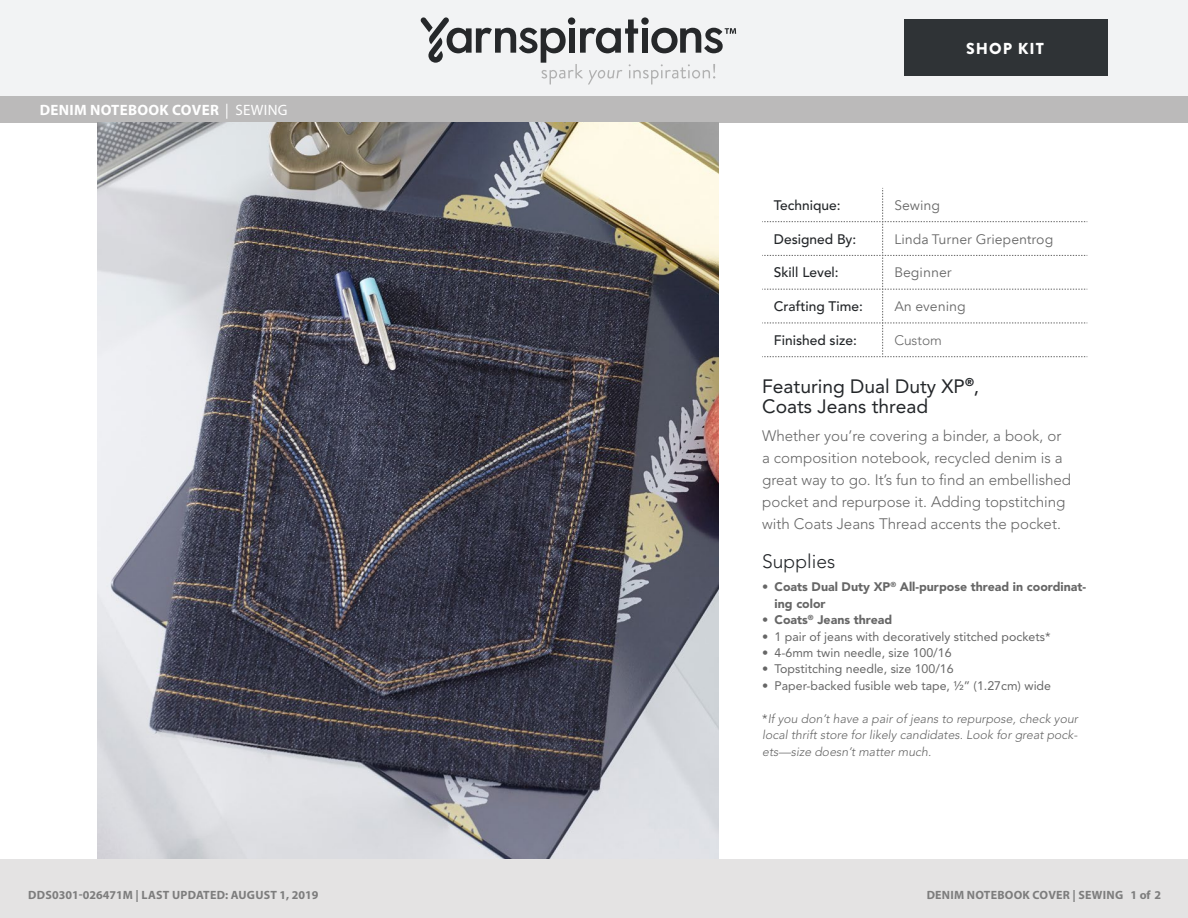
<style>
.page{position:relative;width:1188px;height:918px;background:#fff}
.page>*{position:absolute;margin:0;border:0;box-sizing:border-box;transform-origin:0 0}
.t1{font:19.2px/20.5px "Avenir LT Std";color:#232629}
.t2{font:300 19.2px "Avenir LT Std";color:#232629}
.t3{font:900 15.9px "Brandon Grotesque";letter-spacing:.065em;color:#fff}
.t4{font:300 15.15px/22px "Avenir LT Std";color:#666}
.Head{font:700 15px "Myriad Pro";letter-spacing:.02em;color:#fff}
.t5{font:500 13.8px "Avenir LT Std";color:#232629}
.t6{font:13.8px "Avenir Next LT Pro";color:#666}
.t7{font:300 13.8px "Avenir LT Std";color:#666}
.t8{font:12.3px "Avenir LT Std";color:#666}
.t9{font:italic 300 12.3px/16.5px "Avenir LT Std";color:#666;text-align:justify}
.t10{font:900 12.3px/16.5px "Avenir LT Std";color:#666}
.t11{font:700 12px "Myriad Pro";letter-spacing:.02em;color:#7d7d7d}
.s1{font-weight:400}
.s2{font-weight:900}
.s3{font-weight:400;font-style:normal}
</style>
<div class="page">
<div style="left:0;top:0;width:1188px;height:98px;background:#f2f3f4"></div>
<svg style="left:421px;top:17px;width:315px;height:68px"></svg>
<div style="left:904px;top:19px;width:203px;height:57px;background:#2f3336"></div>
<div style="left:0;top:96px;width:1188px;height:27px;background:#bbbaba"></div>
<svg style="left:762px;top:188px;width:326px;height:169px"></svg>
<img style="left:98px;top:123px;width:620px;height:737px">
<div style="left:0;top:860px;width:1188px;height:58px;background:#e4e3e3"></div>
<p class="Head" style="left:40px;top:100px;width:249px">DENIM NOTEBOOK COVER <span class="s1">| SEWING</span></p>
<p class="t3" style="left:966px;top:37px;width:79px">SHOP KIT</p>
<p class="t5" style="left:774px;top:197px;width:68px">Technique:</p>
<p class="t6" style="left:894px;top:197px;width:47px">Sewing</p>
<p class="t5" style="left:774px;top:231px;width:84px">Designed By:</p>
<p class="t6" style="left:894px;top:231px;width:161px">Linda Turner Griepentrog</p>
<p class="t5" style="left:774px;top:265px;width:66px">Skill Level:</p>
<p class="t6" style="left:894px;top:264px;width:59px">Beginner</p>
<p class="t5" style="left:774px;top:299px;width:91px">Crafting Time:</p>
<p class="t6" style="left:894px;top:298px;width:73px">An evening</p>
<p class="t5" style="left:774px;top:332px;width:84px">Finished size:</p>
<p class="t7" style="left:894px;top:332px;width:49px">Custom</p>
<p class="t1" style="left:762px;top:376px;width:219px">Featuring Dual Duty XP<sup>®</sup>,<br>Coats Jeans thread</p>
<p class="t4" style="left:762px;top:425px;width:310px">Whether you’re covering a binder, a book, or a composition notebook, recycled denim is a great way to go. It’s fun to find an embellished pocket and repurpose it. Adding topstitching with Coats Jeans Thread accents the pocket.</p>
<p class="t2" style="left:762px;top:551px;width:75px">Supplies</p>
<p class="t10" style="left:775px;top:578px;width:313px;text-indent:-12px">• Coats Dual Duty XP<sup>®</sup> All-purpose thread in coordinat&shy;ing color</p>
<p class="t10" style="left:762px;top:611px;width:132px">• Coats<sup>®</sup> Jeans thread</p>
<p class="t8" style="left:762px;top:629px;width:290px"><span class="s2">•</span> 1 pair of jeans with decoratively stitched pockets*</p>
<p class="t8" style="left:762px;top:646px;width:191px"><span class="s2">•</span> 4-6mm twin needle, size 100/16</p>
<p class="t8" style="left:762px;top:662px;width:193px"><span class="s2">•</span> Topstitching needle, size 100/16</p>
<p class="t8" style="left:762px;top:679px;width:290px"><span class="s2">•</span> Paper-backed fusible web tape, ½” (1.27cm) wide</p>
<p class="t9" style="left:762px;top:711px;width:317px"><span class="s3">*</span>If you don’t have a pair of jeans to repurpose, check your local thrift store for likely candidates. Look for great pock&shy;ets—size doesn’t matter much.</p>
<p class="t11" style="left:28px;top:887px;width:292px">DDS0301-026471M | LAST UPDATED: AUGUST 1, 2019</p>
<p class="t11" style="left:927px;top:887px;width:236px">DENIM NOTEBOOK COVER | SEWING 1 of 2</p>
</div>
